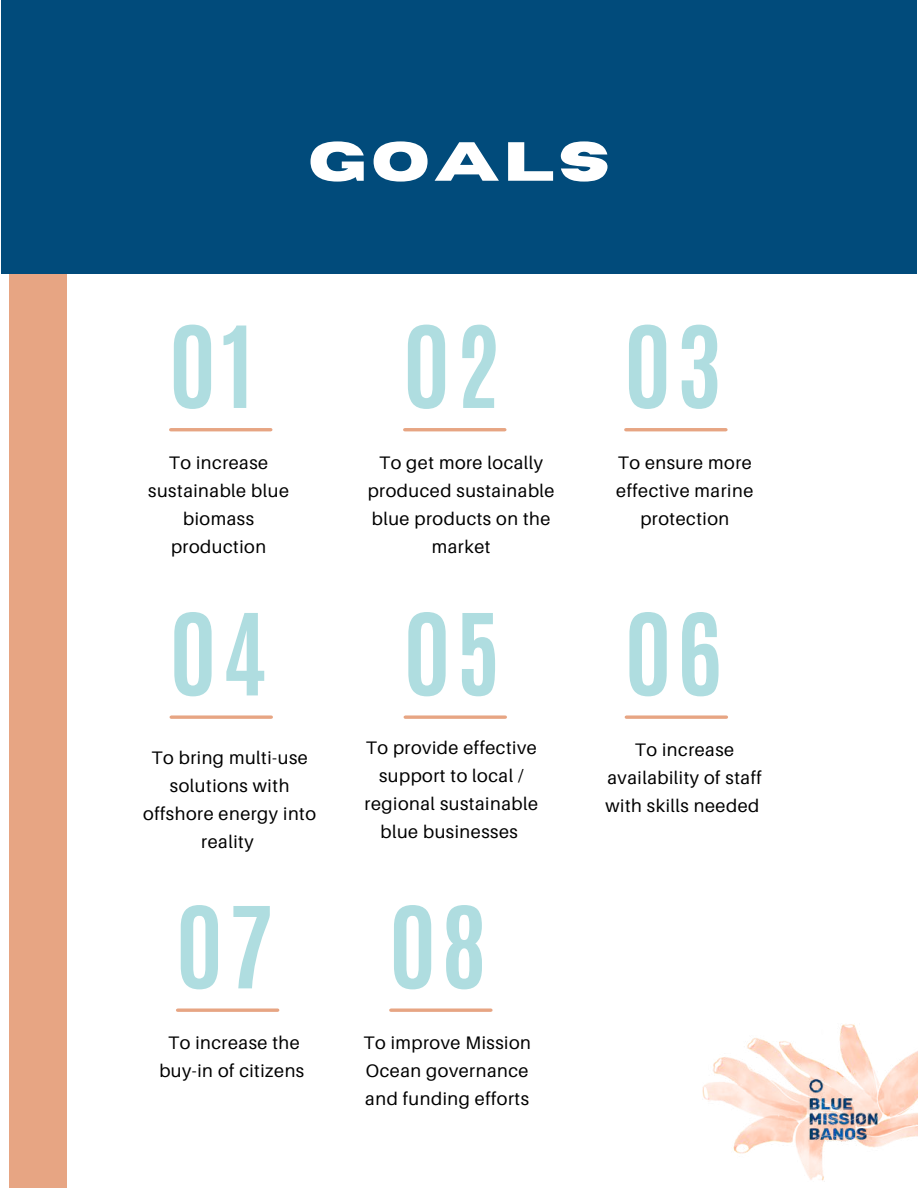
<style>
.page{position:relative;width:918px;height:1188px;background:#fff}
.page>*{position:absolute;margin:0;border:0;box-sizing:border-box;transform-origin:0 0}
.t1{font:700 95.85px "Antonio";letter-spacing:.055em;color:#afdde0}
.t2{font:700 55.05px "Horizon";letter-spacing:.08em;color:#fff}
.t3{font:18.15px/28.2px "Aileron";letter-spacing:.03em;color:#000;text-align:center}
</style>
<div class="page">
<div style="left:1px;top:0;width:916px;height:274px;background:#014b7b"></div>
<hr style="left:171px;top:428px;width:100px;height:3px;background:#e7a583">
<hr style="left:405px;top:428px;width:100px;height:3px;background:#e7a583">
<hr style="left:626px;top:428px;width:100px;height:3px;background:#e7a583">
<svg style="left:171px;top:715px;width:100px;height:4px"></svg>
<hr style="left:178px;top:1009px;width:100px;height:3px;background:#e7a583">
<svg style="left:405px;top:715px;width:100px;height:4px"></svg>
<svg style="left:626px;top:715px;width:100px;height:4px"></svg>
<div style="left:9px;top:274px;width:58px;height:914px;background:#e7a583"></div>
<img style="left:702px;top:1024px;width:216px;height:157px">
<img style="left:803px;top:1073px;width:82px;height:74px">
<hr style="left:391px;top:1009px;width:100px;height:3px;background:#e7a583">
<h2 class="t2" style="left:308px;top:135px;width:303px">GOALS</h2>
<h1 class="t1" style="left:169px;top:298px;width:86px">01</h1>
<h1 class="t1" style="left:403px;top:298px;width:99px">02</h1>
<p class="t3" style="left:148px;top:448px;width:142px">To increase sustainable blue biomass production</p>
<p class="t3" style="left:368px;top:448px;width:188px">To get more locally produced sustainable blue products on the market</p>
<h1 class="t1" style="left:170px;top:586px;width:99px">04</h1>
<h1 class="t1" style="left:404px;top:586px;width:99px">05</h1>
<h1 class="t1" style="left:624px;top:298px;width:99px">03</h1>
<p class="t3" style="left:616px;top:448px;width:139px">To ensure more effective marine protection</p>
<h1 class="t1" style="left:625px;top:586px;width:99px">06</h1>
<p class="t3" style="left:143px;top:743px;width:174px">To bring multi-use solutions with offshore energy into reality</p>
<h1 class="t1" style="left:176px;top:879px;width:99px">07</h1>
<p class="t3" style="left:159px;top:1028px;width:146px">To increase the buy-in of citizens</p>
<p class="t3" style="left:365px;top:733px;width:175px">To provide effective support to local / regional sustainable blue businesses</p>
<h1 class="t1" style="left:389px;top:879px;width:99px">08</h1>
<p class="t3" style="left:364px;top:1028px;width:169px;text-align:left">To improve Mission<br>Ocean governance and funding efforts</p>
<p class="t3" style="left:605px;top:735px;width:158px">To increase availability of staff with skills needed</p>
</div>
